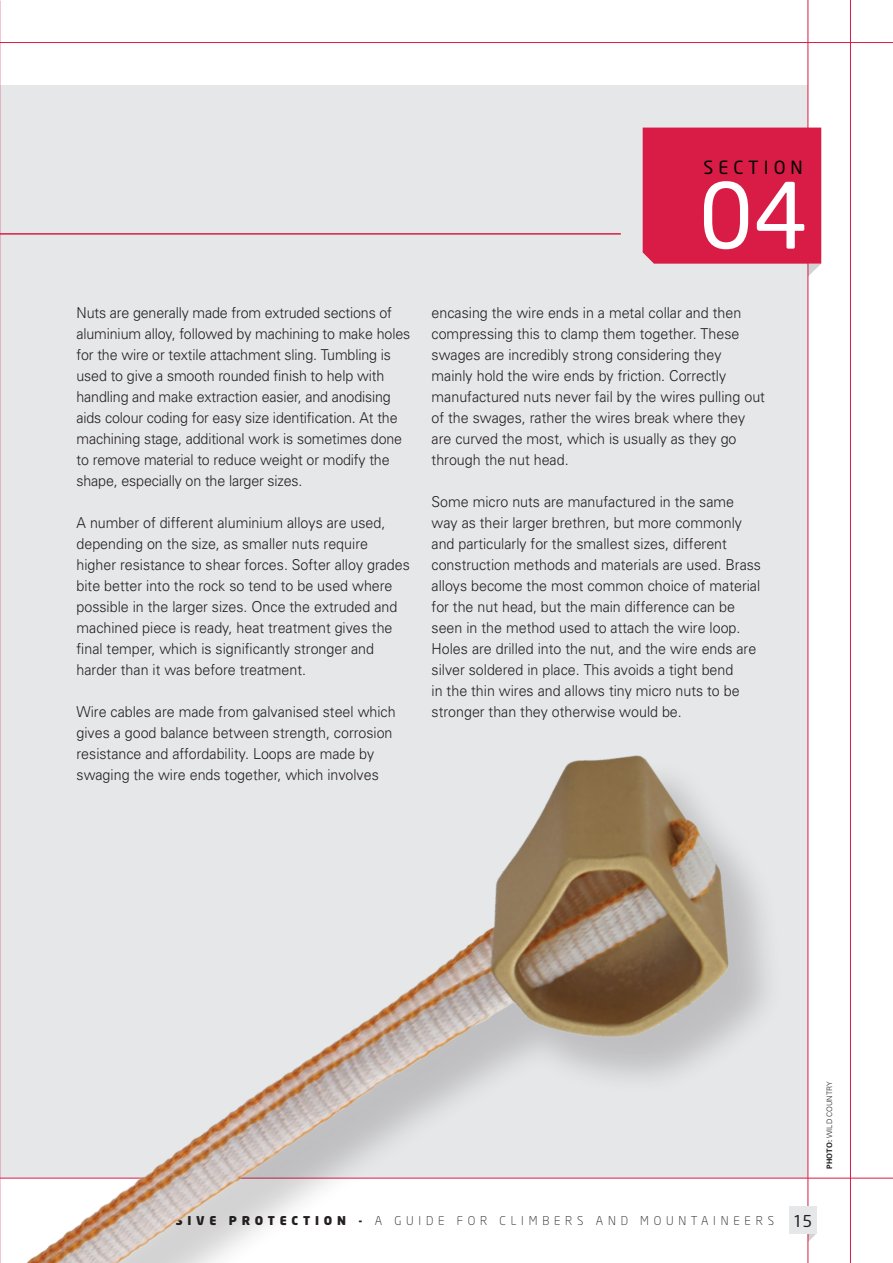
<style>
.page{position:relative;width:893px;height:1263px;background:#fff}
.page>*{position:absolute;margin:0;border:0;box-sizing:border-box;transform-origin:0 0}
.t1{font:90px "Neo Sans";color:#fff}
.t2{font:18px "Neo Sans";letter-spacing:.28em;color:#000001}
.t3{font:300 15px/21px "Univers";color:#231f20;scale:.95 1}
.t4{font:300 12px "Neo Sans";letter-spacing:.4em;color:#231f20}
.t5{font:300 7.5px "Univers";color:#231f20}
.s1{font-weight:700}
.s2{font-weight:900}
.s3{font-weight:400;font-size:16.2px}
</style>
<div class="page">
<div style="left:0;top:85px;width:808px;height:1093px;background:#e6e7e9"></div>
<img style="left:0;top:0;width:1px;height:1263px">
<hr style="left:0;top:233px;width:1px;height:945px;background:#231f20">
<hr style="left:0;top:42px;width:893px;height:1px;background:#d81c46">
<hr style="left:0;top:1178px;width:893px;height:1px;background:#d81c46">
<hr style="left:808px;top:0;width:1px;height:1263px;background:#d81c46">
<hr style="left:850px;top:0;width:1px;height:1263px;background:#d81c46">
<svg style="left:808px;top:1234px;width:8px;height:8px"></svg>
<div style="left:789px;top:1207px;width:27px;height:27px;background:#e6e7e9"></div>
<hr style="left:0;top:233px;width:621px;height:2px;background:#d81c46">
<svg style="left:642px;top:126px;width:180px;height:150px;background:#d93358"></svg>
<img style="left:0;top:706px;width:796px;height:557px">
<p class="t2" style="left:703px;top:156px;width:101px">SECTION</p>
<h1 class="t1" style="left:699px;top:160px;width:110px">04</h1>
<p class="t3" style="left:77px;top:302px;width:353px">Nuts are generally made from extruded sections of aluminium alloy, followed by machining to make holes for the wire or textile attachment sling. Tumbling is used to give a smooth rounded finish to help with handling and make extraction easier, and anodising aids colour coding for easy size identification. At the machining stage, additional work is sometimes done to remove material to reduce weight or modify the shape, especially on the larger sizes.</p>
<p class="t3" style="left:77px;top:512px;width:352px">A number of different aluminium alloys are used, depending on the size, as smaller nuts require higher resistance to shear forces. Softer alloy grades bite better into the rock so tend to be used where possible in the larger sizes. Once the extruded and machined piece is ready, heat treatment gives the final temper, which is significantly stronger and harder than it was before treatment.</p>
<p class="t3" style="left:77px;top:701px;width:337px">Wire cables are made from galvanised steel which gives a good balance between strength, corrosion resistance and affordability. Loops are made by swaging the wire ends together, which involves</p>
<p class="t3" style="left:432px;top:302px;width:352px">encasing the wire ends in a metal collar and then compressing this to clamp them together. These swages are incredibly strong considering they mainly hold the wire ends by friction. Correctly manufactured nuts never fail by the wires pulling out of the swages, rather the wires break where they are curved the most, which is usually as they go through the nut head.</p>
<p class="t3" style="left:432px;top:491px;width:348px">Some micro nuts are manufactured in the same way as their larger brethren, but more commonly and particularly for the smallest sizes, different construction methods and materials are used. Brass alloys become the most common choice of material for the nut head, but the main difference can be seen in the method used to attach the wire loop.<br>Holes are drilled into the nut, and the wire ends are silver soldered in place. This avoids a tight bend<br>in the thin wires and allows tiny micro nuts to be stronger than they otherwise would be.</p>
<p class="t5" style="left:825px;top:1168px;width:88px;rotate:-90deg"><span class="s1">PHOTO:</span> WILD COUNTRY</p>
<p class="t4" style="left:137px;top:1214px;width:677px"><span class="s2">PASSIVE PROTECTION -</span> A GUIDE FOR CLIMBERS AND MOUNTAINEERS <span class="s3">15</span></p>
</div>
